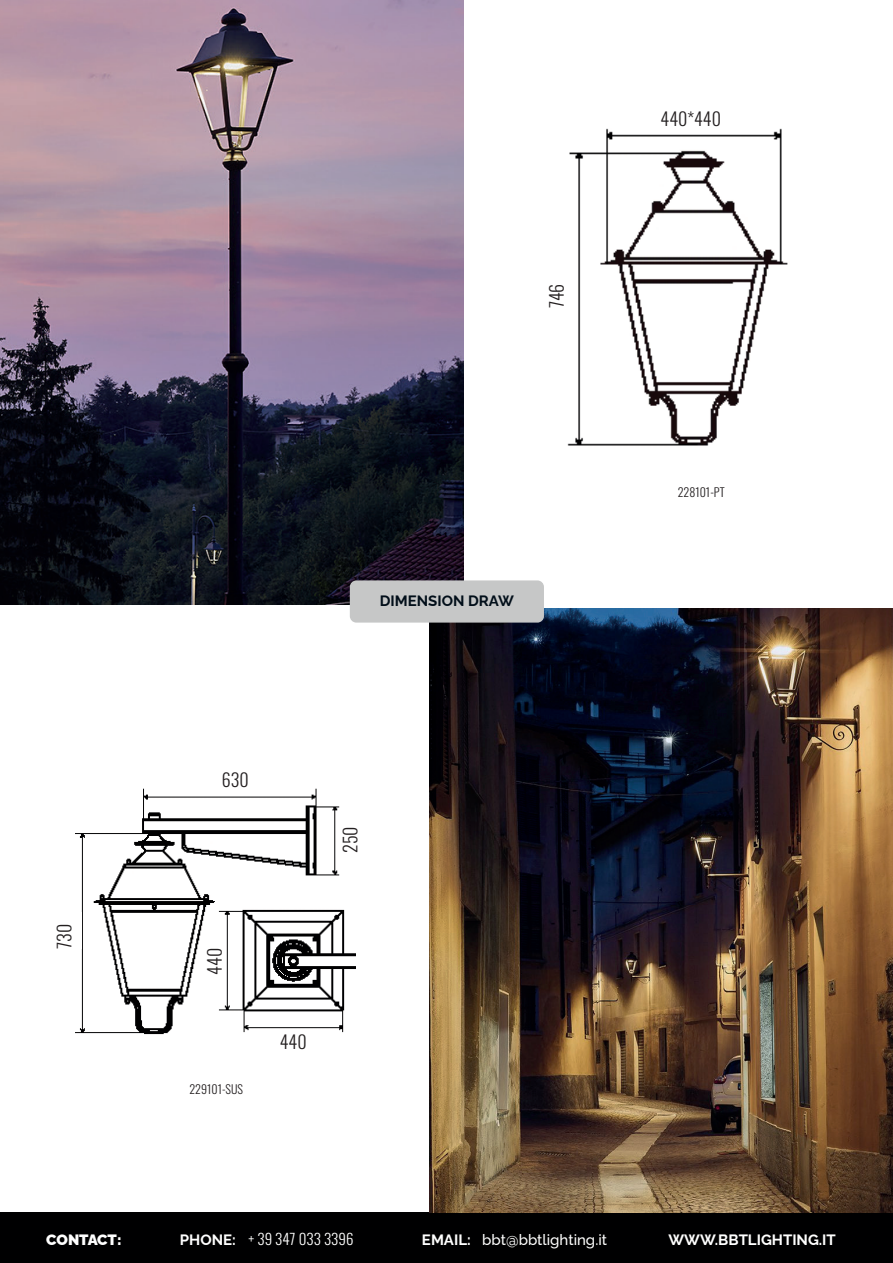
<style>
.page{position:relative;width:893px;height:1263px;background:#fff}
.page>*{position:absolute;margin:0;border:0;box-sizing:border-box;transform-origin:0 0}
.t1{font:300 18px "Oswald";color:#231f20}
.t2{font:500 15px "Raleway";color:#fff}
.t3{font:300 15px "Oswald";color:#fff}
.t4{font:700 15px "Raleway";color:#fff}
.t5{font:700 15px "Raleway";color:#010e19}
.t6{font:900 15px "Raleway";letter-spacing:-.005em;color:#fff}
.t7{font:300 12px "Oswald";color:#231f20}
.s1{font-family:"Raleway";font-weight:700}
.s2{font-weight:700}
</style>
<div class="page">
<img style="left:75px;top:788px;width:281px;height:247px">
<div style="left:193px;top:776px;width:75px;height:19px;background:#fff"></div>
<div style="left:322px;top:828px;width:10px;height:21px;background:#fff"></div>
<div style="left:70px;top:912px;width:12px;height:37px;background:#fff"></div>
<div style="left:283px;top:1016px;width:26px;height:9px;background:#fff"></div>
<div style="left:216px;top:945px;width:10px;height:25px;background:#fff"></div>
<div style="left:0;top:1212px;width:135px;height:51px;background:#000001"></div>
<div style="left:133px;top:1212px;width:760px;height:51px;background:#000001"></div>
<img style="left:567px;top:128px;width:221px;height:318px">
<div style="left:630px;top:105px;width:102px;height:26px;background:#fff"></div>
<div style="left:549px;top:223px;width:27px;height:101px;background:#fff"></div>
<img style="left:0;top:0;width:463px;height:604px">
<img style="left:430px;top:608px;width:463px;height:604px">
<div style="left:350px;top:580px;width:194px;height:43px;background:#c6c7c7;border-radius:7px"></div>
<p class="t1" style="left:48px;top:949px;width:27px;rotate:-90deg">730</p>
<p class="t1" style="left:540px;top:308px;width:26px;rotate:-90deg">746</p>
<p class="t5" style="left:380px;top:588px;width:136px">DIMENSION DRAW</p>
<p class="t1" style="left:222px;top:763px;width:28px">630</p>
<p class="t1" style="left:334px;top:853px;width:28px;rotate:-90deg">250</p>
<p class="t1" style="left:198px;top:975px;width:28px;rotate:-90deg">440</p>
<p class="t7" style="left:189px;top:1078px;width:55px">229101-SUS</p>
<p class="t1" style="left:280px;top:1026px;width:28px">440</p>
<p class="t1" style="left:661px;top:102px;width:62px">440*440</p>
<p class="t7" style="left:678px;top:481px;width:48px">228101-PT</p>
<p class="t6" style="left:46px;top:1228px;width:77px">CONTACT:</p>
<p class="t3" style="left:180px;top:1225px;width:175px"><span class="s1">PHONE:</span> + 39 347 033 3396</p>
<p class="t2" style="left:422px;top:1228px;width:187px"><span class="s2">EMAIL:</span> bbt@bbtlighting.it</p>
<p class="t4" style="left:668px;top:1228px;width:169px">WWW.BBTLIGHTING.IT</p>
</div>
